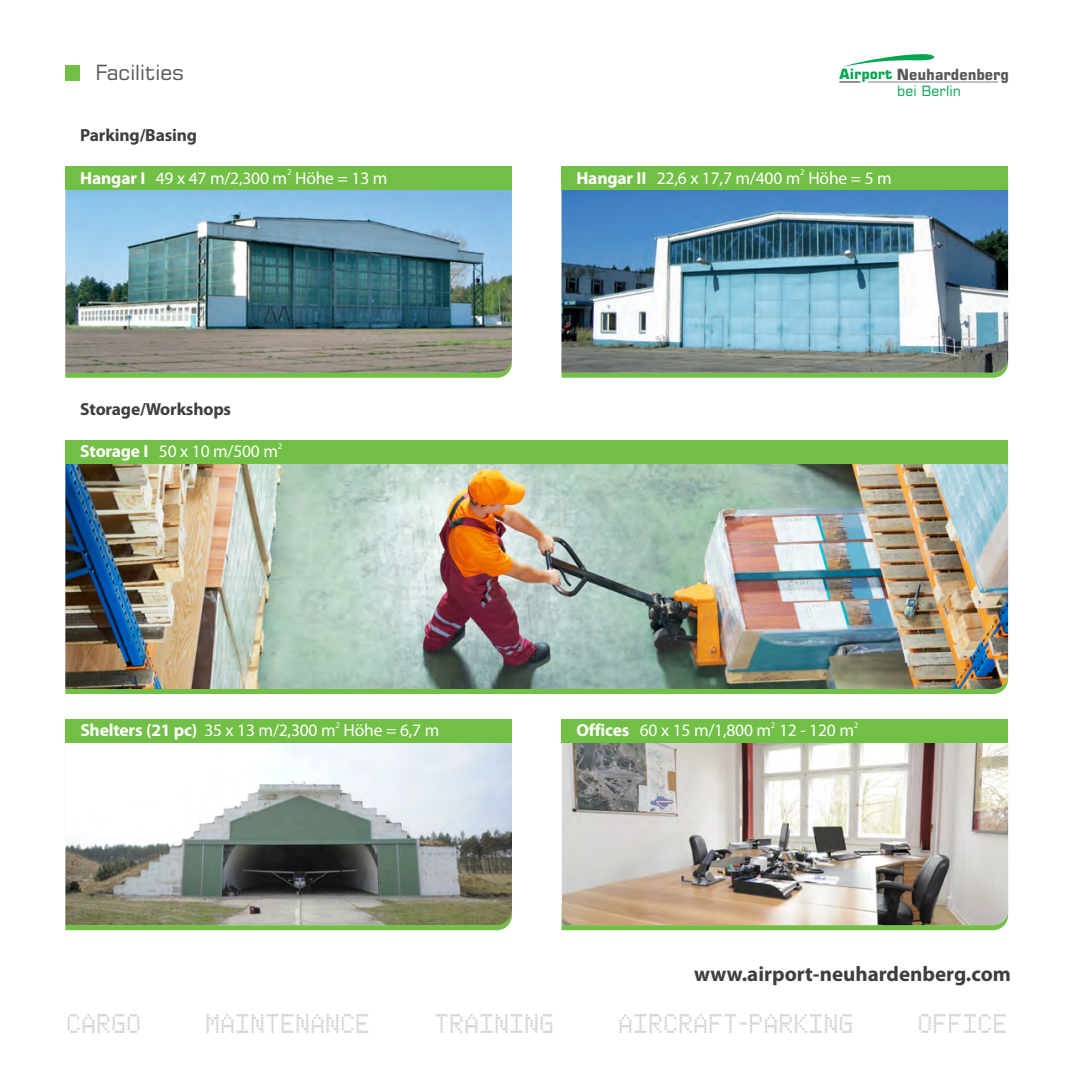
<style>
.page{position:relative;width:1073px;height:1073px;background:#fff}
.page>*{position:absolute;margin:0;border:0;box-sizing:border-box;transform-origin:0 0}
.t1{font:34.48px "Straphanger";color:#d1d2d4}
.t2{font:700 21px "Myriad Pro";color:#3e3e3f}
.t3{font:21px "Square 721 BT";color:#57585a}
.t4{font:17.5px "Myriad Pro";letter-spacing:-.01em;color:#fff}
.t5{font:700 17.5px "Myriad Pro";letter-spacing:-.01em;color:#3e3e3f}
.t6{font:700 15.4px "Square 721 BT";color:#57585a;scale:.95 1}
.t7{font:14.17px "Square 721 BT";color:#00a54f}
.t8{font:8.75px "Myriad Pro";color:#fff}
.s1{font-weight:700}
.s2{font-size:14.17px;color:#00a54f}
</style>
<div class="page">
<hr style="left:868px;top:82px;width:130px;height:1px;background:#231f20">
<svg style="left:843px;top:54px;width:92px;height:13px"></svg>
<svg style="left:839px;top:82px;width:21px;height:1px"></svg>
<div style="left:65px;top:65px;width:15px;height:15px;background:#71bf44"></div>
<svg style="left:65px;top:373px;width:443px;height:5px;background:#78c24d"></svg>
<svg style="left:65px;top:925px;width:444px;height:5px;background:#76bf4b"></svg>
<div style="left:65px;top:689px;width:939px;height:5px;background:#71bf44"></div>
<img style="left:65px;top:190px;width:447px;height:183px">
<img style="left:65px;top:742px;width:447px;height:183px">
<img style="left:65px;top:463px;width:943px;height:226px">
<div style="left:65px;top:167px;width:447px;height:23px;background:#71bf44"></div>
<div style="left:65px;top:719px;width:447px;height:23px;background:#71bf44"></div>
<div style="left:65px;top:440px;width:943px;height:23px;background:#71bf44"></div>
<svg style="left:561px;top:373px;width:443px;height:5px;background:#79c24f"></svg>
<img style="left:561px;top:190px;width:447px;height:183px">
<div style="left:561px;top:167px;width:447px;height:23px;background:#71bf44"></div>
<svg style="left:561px;top:925px;width:444px;height:5px;background:#77bf4c"></svg>
<img style="left:562px;top:742px;width:446px;height:183px">
<div style="left:561px;top:719px;width:447px;height:23px;background:#71bf44"></div>
<p class="t3" style="left:95px;top:65px;width:91px">Facilities</p>
<p class="t5" style="left:80px;top:125px;width:118px">Parking/Basing</p>
<p class="t8" style="left:287px;top:169px;width:6px">2</p>
<p class="t4" style="left:80px;top:171px;width:309px"><span class="s1">Hangar I</span> 49 x 47 m/2,300 m Höhe = 13 m</p>
<p class="t5" style="left:80px;top:399px;width:152px">Storage/Workshops</p>
<p class="t4" style="left:80px;top:445px;width:199px"><span class="s1">Storage I</span> 50 x 10 m/500 m</p>
<p class="t8" style="left:278px;top:442px;width:6px">2</p>
<p class="t8" style="left:335px;top:721px;width:6px">2</p>
<p class="t4" style="left:80px;top:724px;width:361px"><span class="s1">Shelters (21 pc)</span> 35 x 13 m/2,300 m Höhe = 6,7 m</p>
<p class="t6" style="left:839px;top:68px;width:180px"><span class="s2">Airport</span> Neuhardenberg</p>
<p class="t7" style="left:897px;top:86px;width:65px">bei Berlin</p>
<p class="t8" style="left:800px;top:169px;width:6px">2</p>
<p class="t4" style="left:576px;top:171px;width:317px"><span class="s1">Hangar II</span> 22,6 x 17,7 m/400 m Höhe = 5 m</p>
<p class="t8" style="left:771px;top:721px;width:6px">2</p>
<p class="t8" style="left:854px;top:721px;width:6px">2</p>
<p class="t4" style="left:576px;top:724px;width:279px"><span class="s1">Offices</span> 60 x 15 m/1,800 m 12 - 120 m</p>
<p class="t2" style="left:694px;top:962px;width:318px">www.airport-neuhardenberg.com</p>
<p class="t1" style="left:66px;top:1000px;width:76px">Cargo</p>
<p class="t1" style="left:205px;top:1000px;width:166px">Maintenance</p>
<p class="t1" style="left:434px;top:1000px;width:121px">Training</p>
<p class="t1" style="left:618px;top:1000px;width:237px">Aircraft-Parking</p>
<p class="t1" style="left:917px;top:1000px;width:91px">Office</p>
</div>
